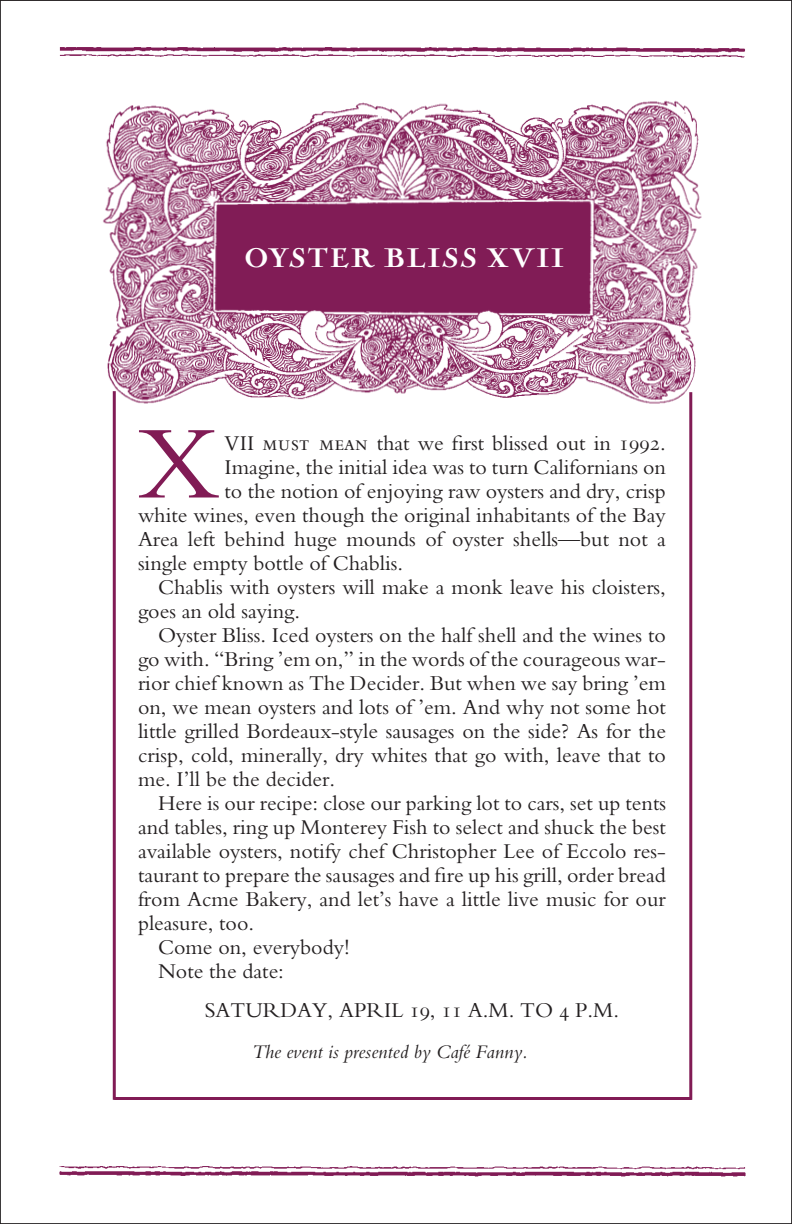
<style>
.page{position:relative;width:792px;height:1224px;background:#fff}
.page>*{position:absolute;margin:0;border:0;box-sizing:border-box;transform-origin:0 0}
.t1{font:108.2px "Bembo Rom Osn 5 lig WT";color:#811b55}
.t2{font:900 28px "Nicolas Cochin EF";letter-spacing:.055em;color:#fff}
.t3{font:22px "Bembo Rom Osn 5 lig WT";color:#231f20}
.t4{font:20px "Bembo Italic Os F5 lig WT";color:#231f20}
.s1{font-family:"Bembo SC"}
</style>
<div class="page">
<svg style="left:791px;top:0;width:1px;height:1224px"></svg>
<img style="left:59px;top:47px;width:686px;height:10px">
<img style="left:59px;top:1166px;width:687px;height:11px">
<img style="left:103px;top:100px;width:599px;height:305px">
<hr style="left:113px;top:391px;width:3px;height:709px;background:#811b55">
<hr style="left:689px;top:392px;width:3px;height:708px;background:#811b55">
<hr style="left:114px;top:1097px;width:578px;height:3px;background:#811b55">
<p class="t2" style="left:244px;top:242px;width:321px">OYSTER BLISS XVII</p>
<h1 class="t1" style="left:138px;top:401px;width:83px">X</h1>
<p class="t3" style="left:225px;top:430px;width:443px">VII <span class="s1">must mean</span> that we first blissed out in 1992.</p>
<p class="t3" style="left:225px;top:454px;width:443px">Imagine, the initial idea was to turn Californians on</p>
<p class="t3" style="left:225px;top:478px;width:443px">to the notion of enjoying raw oysters and dry, crisp</p>
<p class="t3" style="left:138px;top:502px;width:529px">white wines, even though the original inhabitants of the Bay</p>
<p class="t3" style="left:138px;top:526px;width:529px">Area left behind huge mounds of oyster shells—but not a</p>
<p class="t3" style="left:138px;top:550px;width:267px">single empty bottle of Chablis.</p>
<p class="t3" style="left:158px;top:574px;width:510px">Chablis with oysters will make a monk leave his cloisters,</p>
<p class="t3" style="left:138px;top:598px;width:164px">goes an old saying.</p>
<p class="t3" style="left:158px;top:622px;width:509px">Oyster Bliss. Iced oysters on the half shell and the wines to</p>
<p class="t3" style="left:138px;top:646px;width:529px">go with. “Bring ’em on,” in the words of the courageous war-</p>
<p class="t3" style="left:138px;top:670px;width:529px">rior chief known as The Decider. But when we say bring ’em</p>
<p class="t3" style="left:138px;top:694px;width:529px">on, we mean oysters and lots of ’em. And why not some hot</p>
<p class="t3" style="left:138px;top:718px;width:529px">little grilled Bordeaux-style sausages on the side? As for the</p>
<p class="t3" style="left:138px;top:742px;width:530px">crisp, cold, minerally, dry whites that go with, leave that to</p>
<p class="t3" style="left:138px;top:766px;width:199px">me. I’ll be the decider.</p>
<p class="t3" style="left:158px;top:790px;width:510px">Here is our recipe: close our parking lot to cars, set up tents</p>
<p class="t3" style="left:138px;top:814px;width:529px">and tables, ring up Monterey Fish to select and shuck the best</p>
<p class="t3" style="left:138px;top:838px;width:529px">available oysters, notify chef Christopher Lee of Eccolo res-</p>
<p class="t3" style="left:138px;top:862px;width:529px">taurant to prepare the sausages and fire up his grill, order bread</p>
<p class="t3" style="left:138px;top:886px;width:530px">from Acme Bakery, and let’s have a little live music for our</p>
<p class="t3" style="left:138px;top:910px;width:118px">pleasure, too.</p>
<p class="t3" style="left:158px;top:934px;width:193px">Come on, everybody!</p>
<p class="t3" style="left:158px;top:958px;width:128px">Note the date:</p>
<p class="t3" style="left:205px;top:998px;width:416px">SATURDAY, APRIL 19, 11 A.M. TO 4 P.M.</p>
<p class="t4" style="left:252px;top:1040px;width:278px">The event is presented by Café Fanny.</p>
</div>
